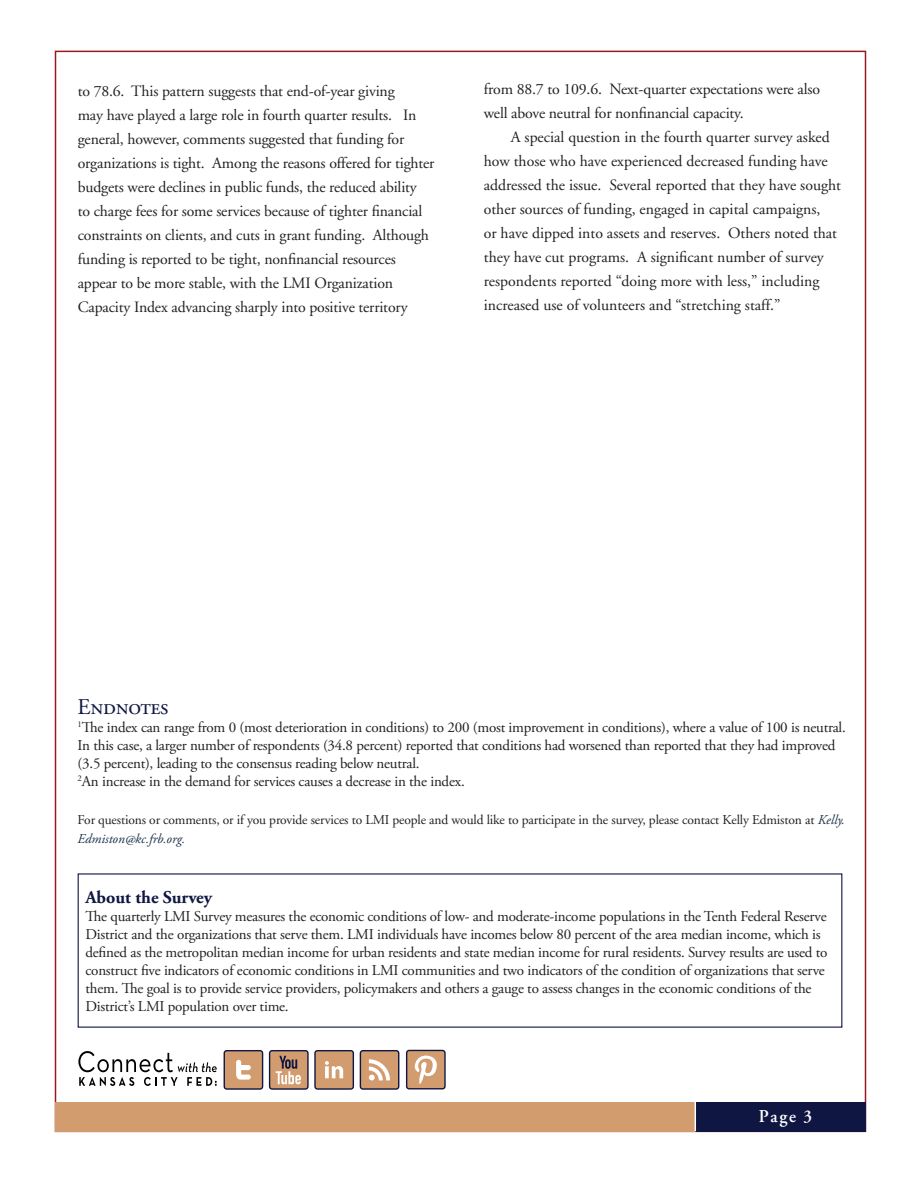
<style>
.page{position:relative;width:918px;height:1188px;background:#fff}
.page>*{position:absolute;margin:0;border:0;box-sizing:border-box;transform-origin:0 0}
.Body_Text{font:22.5px "Adobe Garamond Pro";letter-spacing:-.015em;color:#0f1641}
.Body_Text-2{font:700 18px "Adobe Garamond Pro";color:#0f1641}
.t1{font:600 18px "Adobe Garamond Pro";color:#fff;scale:.95 1}
.Body_Text-3{font:15.75px/24px "Adobe Garamond";letter-spacing:-.01em;color:#231f20}
.Body_Text-4{font:15px/18px "Adobe Garamond Pro";letter-spacing:-.015em;color:#231f20}
.t2{font:13.5px/19.5px "Adobe Garamond";letter-spacing:-.01em;color:#231f20}
.s1{font-family:"Adobe Garamond Pro";font-style:italic;color:#19314a}
</style>
<div class="page">
<div style="left:692px;top:1102px;width:173px;height:29px;background:#0f1641"></div>
<div style="left:55px;top:1102px;width:640px;height:29px;background:#d29c6f"></div>
<hr style="left:695px;top:1098px;width:1px;height:33px;background:#fff">
<svg style="left:224px;top:1050px;width:39px;height:40px;background:#c0997c"></svg>
<svg style="left:360px;top:1050px;width:39px;height:40px;background:#c19b7f"></svg>
<svg style="left:406px;top:1050px;width:40px;height:39px;background:#c39d82"></svg>
<svg style="left:269px;top:1050px;width:85px;height:40px;background:#bb9780"></svg>
<svg style="left:78px;top:1051px;width:139px;height:35px"></svg>
<p class="Body_Text-3" style="left:78px;top:79px;width:358px">to 78.6. This pattern suggests that end-of-year giving<br>may have played a large role in fourth quarter results. In general, however, comments suggested that funding for organizations is tight. Among the reasons offered for tighter budgets were declines in public funds, the reduced ability<br>to charge fees for some services because of tighter financial constraints on clients, and cuts in grant funding. Although funding is reported to be tight, nonfinancial resources appear to be more stable, with the LMI Organization Capacity Index advancing sharply into positive territory</p>
<p class="Body_Text-3" style="left:484px;top:78px;width:338px">from 88.7 to 109.6. Next-quarter expectations were also well above neutral for nonfinancial capacity.</p>
<p class="Body_Text-3" style="left:484px;top:126px;width:359px;text-indent:27px">A special question in the fourth quarter survey asked how those who have experienced decreased funding have addressed the issue. Several reported that they have sought other sources of funding, engaged in capital campaigns,<br>or have dipped into assets and reserves. Others noted that they have cut programs. A significant number of survey respondents reported “doing more with less,” including increased use of volunteers and “stretching staff.”</p>
<p class="Body_Text" style="left:78px;top:694px;width:93px">Endnotes</p>
<p class="Body_Text-4" style="left:78px;top:719px;width:770px"><sup>1</sup>The index can range from 0 (most deterioration in conditions) to 200 (most improvement in conditions), where a value of 100 is neutral.<br>In this case, a larger number of respondents (34.8 percent) reported that conditions had worsened than reported that they had improved</p>
<p class="Body_Text-4" style="left:78px;top:755px;width:343px">(3.5 percent), leading to the consensus reading below neutral.</p>
<p class="Body_Text-4" style="left:78px;top:773px;width:389px"><sup>2</sup>An increase in the demand for services causes a decrease in the index.</p>
<p class="t2" style="left:78px;top:810px;width:769px">For questions or comments, or if you provide services to LMI people and would like to participate in the survey, please contact Kelly Edmiston at <span class="s1">Kelly.<br>Edmiston@kc.frb.org.</span></p>
<p class="Body_Text-2" style="left:86px;top:887px;width:128px">About the Survey</p>
<p class="Body_Text-4" style="left:86px;top:908px;width:744px">The quarterly LMI Survey measures the economic conditions of low- and moderate-income populations in the Tenth Federal Reserve District and the organizations that serve them. LMI individuals have incomes below 80 percent of the area median income, which is defined as the metropolitan median income for urban residents and state median income for rural residents. Survey results are used to construct five indicators of economic conditions in LMI communities and two indicators of the condition of organizations that serve them. The goal is to provide service providers, policymakers and others a gauge to assess changes in the economic conditions of the District’s LMI population over time.</p>
<p class="t1" style="left:759px;top:1106px;width:58px">Page 3</p>
</div>
